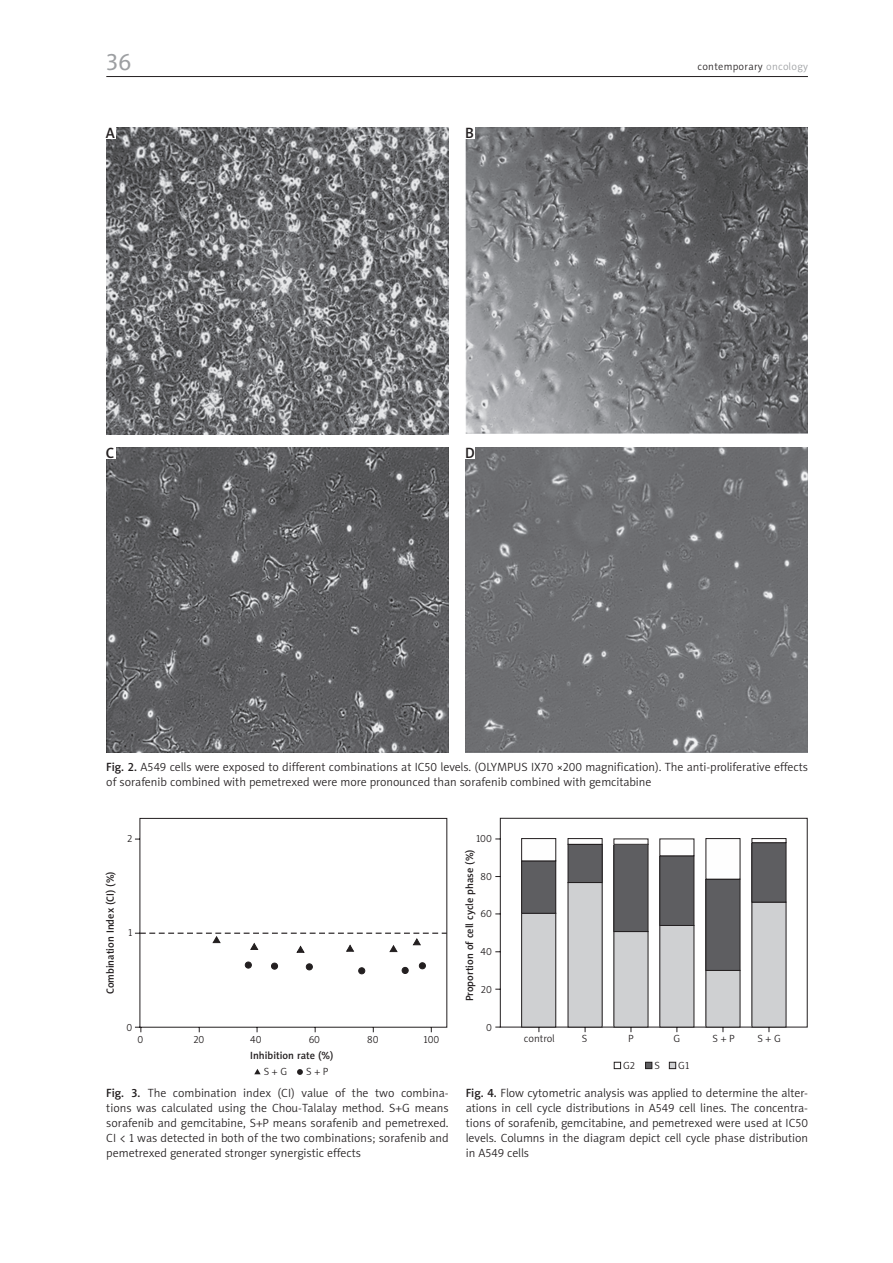
<style>
.page{position:relative;width:893px;height:1263px;background:#fff}
.page>*{position:absolute;margin:0;border:0;box-sizing:border-box;transform-origin:0 0}
.t1{font:24px "Naomi Sans EFN";color:#9d9fa2}
.t2{font:15px "Naomi Sans EFN Medium";color:#231f20}
.t3{font:12px/15px "Naomi Sans EFN Light";color:#231f20;text-align:justify}
.t4{font:10.5px "Naomi Sans EFN Medium";color:#231f20}
.t5{font:10.5px "Naomi Sans EFN Light";color:#231f20}
.t6{font:10.5px "Naomi Sans EFN Light";letter-spacing:.03em;color:#231f20}
.s1{color:#9d9fa2}
.s2{font-family:"Naomi Sans EFN Medium"}
</style>
<div class="page">
<hr style="left:106px;top:76px;width:702px;height:1px;background:#231f20">
<img style="left:106px;top:128px;width:343px;height:306px">
<img style="left:466px;top:128px;width:342px;height:306px">
<div style="left:106px;top:127px;width:10px;height:12px;background:#fff"></div>
<div style="left:465px;top:127px;width:10px;height:12px;background:#fff"></div>
<img style="left:106px;top:448px;width:343px;height:304px">
<img style="left:466px;top:447px;width:342px;height:306px">
<div style="left:106px;top:447px;width:10px;height:12px;background:#fff"></div>
<div style="left:465px;top:447px;width:10px;height:12px;background:#fff"></div>
<svg style="left:135px;top:818px;width:313px;height:215px"></svg>
<svg style="left:245px;top:962px;width:6px;height:6px"></svg>
<div style="left:245px;top:961px;width:7px;height:7px;border:1px solid #231f20;border-radius:50%"></div>
<div style="left:271px;top:963px;width:7px;height:6px;background:#231f20;border-radius:50%"></div>
<div style="left:271px;top:963px;width:7px;height:6px;border:1px solid #231f20;border-radius:50%"></div>
<svg style="left:306px;top:964px;width:6px;height:6px"></svg>
<div style="left:306px;top:963px;width:7px;height:7px;border:1px solid #231f20;border-radius:50%"></div>
<svg style="left:359px;top:968px;width:6px;height:6px"></svg>
<div style="left:358px;top:967px;width:7px;height:7px;border:1px solid #231f20;border-radius:50%"></div>
<svg style="left:402px;top:967px;width:6px;height:6px"></svg>
<div style="left:402px;top:967px;width:7px;height:7px;border:1px solid #231f20;border-radius:50%"></div>
<svg style="left:419px;top:963px;width:6px;height:6px"></svg>
<div style="left:419px;top:962px;width:7px;height:7px;border:1px solid #231f20;border-radius:50%"></div>
<svg style="left:140px;top:932px;width:307px;height:21px"></svg>
<svg style="left:254px;top:1069px;width:7px;height:5px"></svg>
<svg style="left:297px;top:1069px;width:6px;height:6px"></svg>
<svg style="left:495px;top:818px;width:313px;height:215px"></svg>
<div style="left:522px;top:913px;width:34px;height:114px;background:#cfd0d2"></div>
<div style="left:521px;top:913px;width:35px;height:114px;border:1px solid #231f20"></div>
<div style="left:522px;top:861px;width:34px;height:52px;background:#5e5e61"></div>
<div style="left:521px;top:860px;width:35px;height:54px;border:1px solid #231f20"></div>
<div style="left:522px;top:838px;width:34px;height:23px;background:#fefefe"></div>
<div style="left:521px;top:838px;width:35px;height:23px;border:1px solid #231f20"></div>
<div style="left:568px;top:882px;width:34px;height:145px;background:#cfd0d2"></div>
<div style="left:568px;top:882px;width:35px;height:145px;border:1px solid #231f20"></div>
<div style="left:568px;top:844px;width:34px;height:38px;background:#5e5e61"></div>
<div style="left:568px;top:844px;width:35px;height:39px;border:1px solid #231f20"></div>
<div style="left:568px;top:838px;width:34px;height:6px;background:#fefefe"></div>
<div style="left:568px;top:838px;width:35px;height:7px;border:1px solid #231f20"></div>
<div style="left:614px;top:931px;width:34px;height:96px;background:#cfd0d2"></div>
<div style="left:614px;top:844px;width:34px;height:87px;background:#5e5e61"></div>
<div style="left:613px;top:844px;width:35px;height:88px;border:1px solid #231f20"></div>
<div style="left:614px;top:839px;width:34px;height:5px;background:#fefefe"></div>
<div style="left:613px;top:838px;width:35px;height:7px;border:1px solid #231f20"></div>
<div style="left:660px;top:925px;width:34px;height:102px;background:#cfd0d2"></div>
<div style="left:660px;top:856px;width:34px;height:69px;background:#5e5e61"></div>
<div style="left:659px;top:855px;width:35px;height:71px;border:1px solid #231f20"></div>
<div style="left:660px;top:839px;width:34px;height:17px;background:#fefefe"></div>
<div style="left:706px;top:970px;width:34px;height:57px;background:#cfd0d2"></div>
<div style="left:706px;top:879px;width:34px;height:91px;background:#5e5e61"></div>
<div style="left:705px;top:879px;width:35px;height:92px;border:1px solid #231f20"></div>
<div style="left:706px;top:838px;width:34px;height:41px;background:#fefefe"></div>
<div style="left:752px;top:902px;width:34px;height:125px;background:#cfd0d2"></div>
<div style="left:752px;top:843px;width:34px;height:59px;background:#5e5e61"></div>
<div style="left:751px;top:842px;width:35px;height:60px;border:1px solid #231f20"></div>
<div style="left:752px;top:838px;width:34px;height:5px;background:#fefefe"></div>
<div style="left:751px;top:838px;width:35px;height:5px;border:1px solid #231f20"></div>
<div style="left:614px;top:1062px;width:7px;height:7px;border:1px solid #231f20"></div>
<div style="left:669px;top:1062px;width:7px;height:6px;background:#cfd0d2"></div>
<div style="left:669px;top:1062px;width:7px;height:7px;border:1px solid #231f20"></div>
<div style="left:645px;top:1062px;width:7px;height:6px;background:#5e5e61"></div>
<div style="left:645px;top:1062px;width:7px;height:7px;border:1px solid #231f20"></div>
<h1 class="t1" style="left:106px;top:48px;width:26px">36</h1>
<p class="t6" style="left:697px;top:61px;width:112px">contemporary <span class="s1">oncology</span></p>
<p class="t2" style="left:106px;top:124px;width:11px">A</p>
<p class="t2" style="left:465px;top:124px;width:10px">B</p>
<p class="t2" style="left:106px;top:444px;width:10px">C</p>
<p class="t2" style="left:465px;top:444px;width:11px">D</p>
<p class="t3" style="left:106px;top:759px;width:703px"><span class="s2">Fig. 2.</span> A549 cells were exposed to different combinations at IC50 levels. (OLYMPUS IX70 ×200 magnification). The anti-proliferative effects of sorafenib combined with pemetrexed were more pronounced than sorafenib combined with gemcitabine</p>
<p class="t5" style="left:127px;top:832px;width:7px">2</p>
<p class="t4" style="left:104px;top:994px;width:124px;rotate:-90deg">Combination Index (CI) (%)</p>
<p class="t5" style="left:128px;top:927px;width:6px">1</p>
<p class="t5" style="left:127px;top:1021px;width:7px">0</p>
<p class="t5" style="left:137px;top:1033px;width:7px">0</p>
<p class="t5" style="left:193px;top:1033px;width:13px">20</p>
<p class="t5" style="left:250px;top:1033px;width:13px">40</p>
<p class="t5" style="left:309px;top:1033px;width:13px">60</p>
<p class="t5" style="left:367px;top:1033px;width:13px">80</p>
<p class="t5" style="left:423px;top:1033px;width:17px">100</p>
<p class="t4" style="left:250px;top:1049px;width:85px">Inhibition rate (%)</p>
<p class="t5" style="left:264px;top:1066px;width:25px">S + G</p>
<p class="t5" style="left:306px;top:1066px;width:24px">S + P</p>
<p class="t3" style="left:106px;top:1085px;width:344px"><span class="s2">Fig. 3.</span> The combination index (CI) value of the two combina&shy;tions was calculated using the Chou-Talalay method. S+G means sorafenib and gemcitabine, S+P means sorafenib and pemetrexed.<br>CI &lt; 1 was detected in both of the two combinations; sorafenib and pemetrexed generated stronger synergistic effects</p>
<p class="t5" style="left:476px;top:832px;width:17px">100</p>
<p class="t5" style="left:481px;top:870px;width:13px">80</p>
<p class="t5" style="left:480px;top:908px;width:13px">60</p>
<p class="t5" style="left:481px;top:945px;width:13px">40</p>
<p class="t5" style="left:481px;top:983px;width:13px">20</p>
<p class="t5" style="left:486px;top:1021px;width:7px">0</p>
<p class="t4" style="left:464px;top:1001px;width:154px;rotate:-90deg">Proportion of cell cycle phase (%)</p>
<p class="t5" style="left:524px;top:1033px;width:32px">control</p>
<p class="t5" style="left:582px;top:1033px;width:7px">S</p>
<p class="t5" style="left:628px;top:1033px;width:7px">P</p>
<p class="t5" style="left:673px;top:1033px;width:8px">G</p>
<p class="t5" style="left:712px;top:1033px;width:24px">S + P</p>
<p class="t5" style="left:757px;top:1033px;width:25px">S + G</p>
<p class="t5" style="left:623px;top:1059px;width:14px">G2</p>
<p class="t5" style="left:654px;top:1059px;width:7px">S</p>
<p class="t5" style="left:678px;top:1059px;width:13px">G1</p>
<p class="t3" style="left:466px;top:1085px;width:344px"><span class="s2">Fig. 4.</span> Flow cytometric analysis was applied to determine the alter&shy;ations in cell cycle distributions in A549 cell lines. The concentra&shy;tions of sorafenib, gemcitabine, and pemetrexed were used at IC50 levels. Columns in the diagram depict cell cycle phase distribution in A549 cells</p>
</div>
